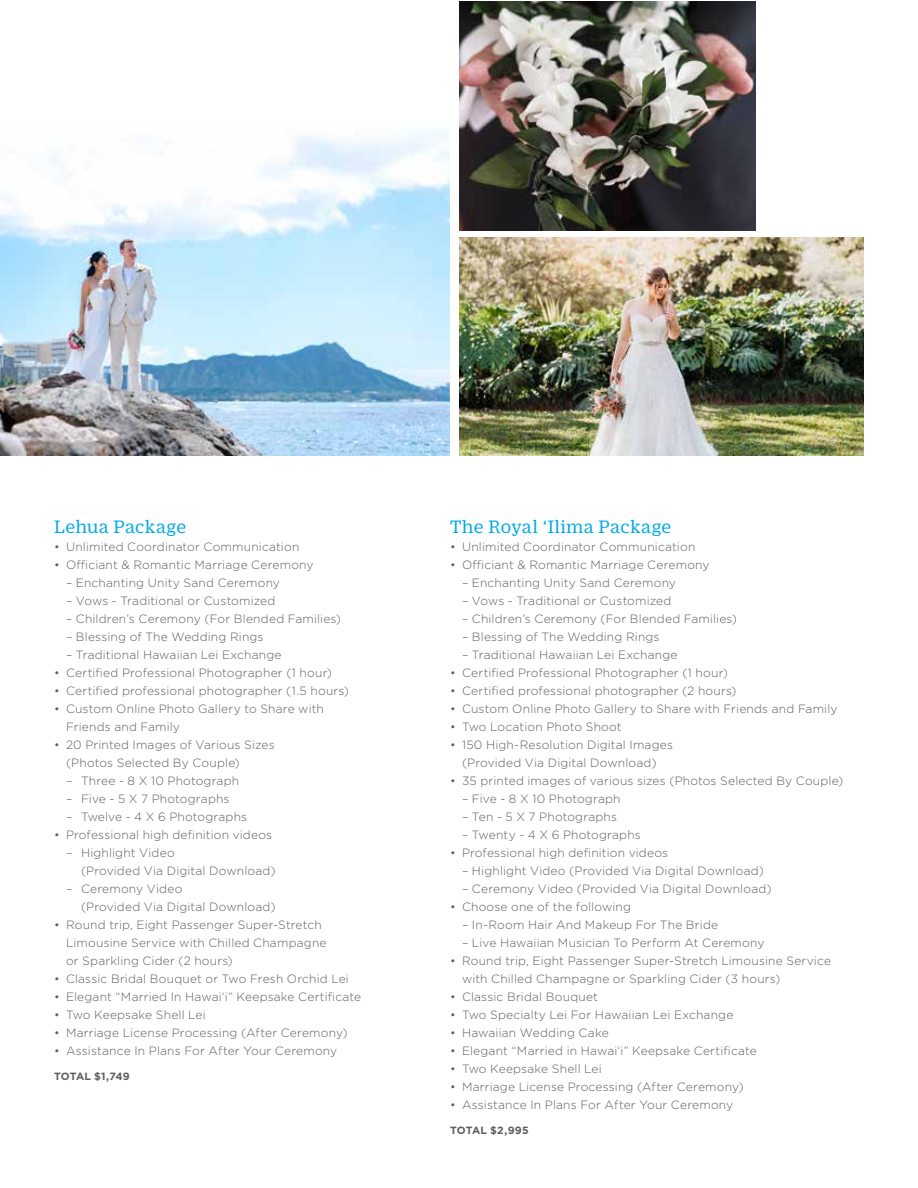
<style>
.page{position:relative;width:918px;height:1188px;background:#fff}
.page>*{position:absolute;margin:0;border:0;box-sizing:border-box;transform-origin:0 0}
.t1{font:19.5px "Duplicate Ionic";letter-spacing:.02em;color:#00aae7}
.t2{font:300 12px/18px "Gotham";letter-spacing:.015em;color:#615d5d}
.t3{font:700 10.5px "Gotham";letter-spacing:.005em;color:#615d5d}
</style>
<div class="page">
<img style="left:0;top:130px;width:450px;height:326px">
<img style="left:459px;top:237px;width:405px;height:219px">
<img style="left:459px;top:1px;width:297px;height:229px">
<h1 class="t1" style="left:54px;top:513px;width:134px">Lehua Package</h1>
<p class="t2" style="left:54px;top:537px;width:247px">• Unlimited Coordinator Communication</p>
<p class="t2" style="left:54px;top:555px;width:261px">• Officiant &amp; Romantic Marriage Ceremony</p>
<p class="t2" style="left:66px;top:573px;width:216px">– Enchanting Unity Sand Ceremony</p>
<p class="t2" style="left:66px;top:591px;width:211px">– Vows - Traditional or Customized</p>
<p class="t2" style="left:66px;top:609px;width:276px">– Children’s Ceremony (For Blended Families)</p>
<p class="t2" style="left:66px;top:627px;width:199px">– Blessing of The Wedding Rings</p>
<p class="t2" style="left:66px;top:645px;width:217px">– Traditional Hawaiian Lei Exchange</p>
<p class="t2" style="left:54px;top:663px;width:280px">• Certified Professional Photographer (1 hour)</p>
<p class="t2" style="left:54px;top:681px;width:296px">• Certified professional photographer (1.5 hours)</p>
<p class="t2" style="left:66px;top:699px;width:259px;text-indent:-12px">• Custom Online Photo Gallery to Share with<br>Friends and Family</p>
<p class="t2" style="left:66px;top:735px;width:210px;text-indent:-12px">• 20 Printed Images of Various Sizes (Photos Selected By Couple)</p>
<p class="t2" style="left:66px;top:771px;width:175px">– Three - 8 X 10 Photograph</p>
<p class="t2" style="left:66px;top:789px;width:165px">– Five - 5 X 7 Photographs</p>
<p class="t2" style="left:66px;top:807px;width:183px">– Twelve - 4 X 6 Photographs</p>
<p class="t2" style="left:54px;top:825px;width:220px">• Professional high definition videos</p>
<p class="t2" style="left:81px;top:843px;width:196px;text-indent:-15px">– Highlight Video<br>(Provided Via Digital Download)</p>
<p class="t2" style="left:81px;top:879px;width:196px;text-indent:-15px">– Ceremony Video<br>(Provided Via Digital Download)</p>
<p class="t2" style="left:66px;top:915px;width:262px;text-indent:-12px">• Round trip, Eight Passenger Super-Stretch<br>Limousine Service with Chilled Champagne or Sparkling Cider (2 hours)</p>
<p class="t2" style="left:54px;top:969px;width:296px">• Classic Bridal Bouquet or Two Fresh Orchid Lei</p>
<p class="t2" style="left:54px;top:987px;width:309px">• Elegant “Married In Hawai‘i” Keepsake Certificate</p>
<p class="t2" style="left:54px;top:1005px;width:153px">• Two Keepsake Shell Lei</p>
<p class="t2" style="left:54px;top:1023px;width:295px">• Marriage License Processing (After Ceremony)</p>
<p class="t2" style="left:54px;top:1041px;width:285px">• Assistance In Plans For After Your Ceremony</p>
<p class="t3" style="left:54px;top:1069px;width:77px">TOTAL $1,749</p>
<h1 class="t1" style="left:450px;top:513px;width:223px">The Royal ‘Ilima Package</h1>
<p class="t2" style="left:450px;top:537px;width:247px">• Unlimited Coordinator Communication</p>
<p class="t2" style="left:450px;top:555px;width:261px">• Officiant &amp; Romantic Marriage Ceremony</p>
<p class="t2" style="left:462px;top:573px;width:216px">– Enchanting Unity Sand Ceremony</p>
<p class="t2" style="left:462px;top:591px;width:211px">– Vows - Traditional or Customized</p>
<p class="t2" style="left:462px;top:609px;width:276px">– Children’s Ceremony (For Blended Families)</p>
<p class="t2" style="left:462px;top:627px;width:199px">– Blessing of The Wedding Rings</p>
<p class="t2" style="left:462px;top:645px;width:217px">– Traditional Hawaiian Lei Exchange</p>
<p class="t2" style="left:450px;top:663px;width:280px">• Certified Professional Photographer (1 hour)</p>
<p class="t2" style="left:450px;top:681px;width:288px">• Certified professional photographer (2 hours)</p>
<p class="t2" style="left:450px;top:699px;width:389px">• Custom Online Photo Gallery to Share with Friends and Family</p>
<p class="t2" style="left:450px;top:717px;width:173px">• Two Location Photo Shoot</p>
<p class="t2" style="left:450px;top:735px;width:225px;text-align:center">• 150 High-Resolution Digital Images (Provided Via Digital Download)</p>
<p class="t2" style="left:450px;top:771px;width:395px">• 35 printed images of various sizes (Photos Selected By Couple)</p>
<p class="t2" style="left:462px;top:789px;width:160px">– Five - 8 X 10 Photograph</p>
<p class="t2" style="left:462px;top:807px;width:157px">– Ten - 5 X 7 Photographs</p>
<p class="t2" style="left:462px;top:825px;width:180px">– Twenty - 4 X 6 Photographs</p>
<p class="t2" style="left:450px;top:843px;width:220px">• Professional high definition videos</p>
<p class="t2" style="left:462px;top:861px;width:304px">– Highlight Video (Provided Via Digital Download)</p>
<p class="t2" style="left:462px;top:879px;width:311px">– Ceremony Video (Provided Via Digital Download)</p>
<p class="t2" style="left:450px;top:897px;width:183px">• Choose one of the following</p>
<p class="t2" style="left:462px;top:915px;width:258px">– In-Room Hair And Makeup For The Bride</p>
<p class="t2" style="left:462px;top:933px;width:304px">– Live Hawaiian Musician To Perform At Ceremony</p>
<p class="t2" style="left:462px;top:951px;width:371px;text-indent:-12px">• Round trip, Eight Passenger Super-Stretch Limousine Service with Chilled Champagne or Sparkling Cider (3 hours)</p>
<p class="t2" style="left:450px;top:987px;width:150px">• Classic Bridal Bouquet</p>
<p class="t2" style="left:450px;top:1005px;width:285px">• Two Specialty Lei For Hawaiian Lei Exchange</p>
<p class="t2" style="left:450px;top:1023px;width:160px">• Hawaiian Wedding Cake</p>
<p class="t2" style="left:450px;top:1041px;width:308px">• Elegant “Married in Hawai‘i” Keepsake Certificate</p>
<p class="t2" style="left:450px;top:1059px;width:153px">• Two Keepsake Shell Lei</p>
<p class="t2" style="left:450px;top:1077px;width:295px">• Marriage License Processing (After Ceremony)</p>
<p class="t2" style="left:450px;top:1095px;width:285px">• Assistance In Plans For After Your Ceremony</p>
<p class="t3" style="left:450px;top:1123px;width:80px">TOTAL $2,995</p>
</div>
